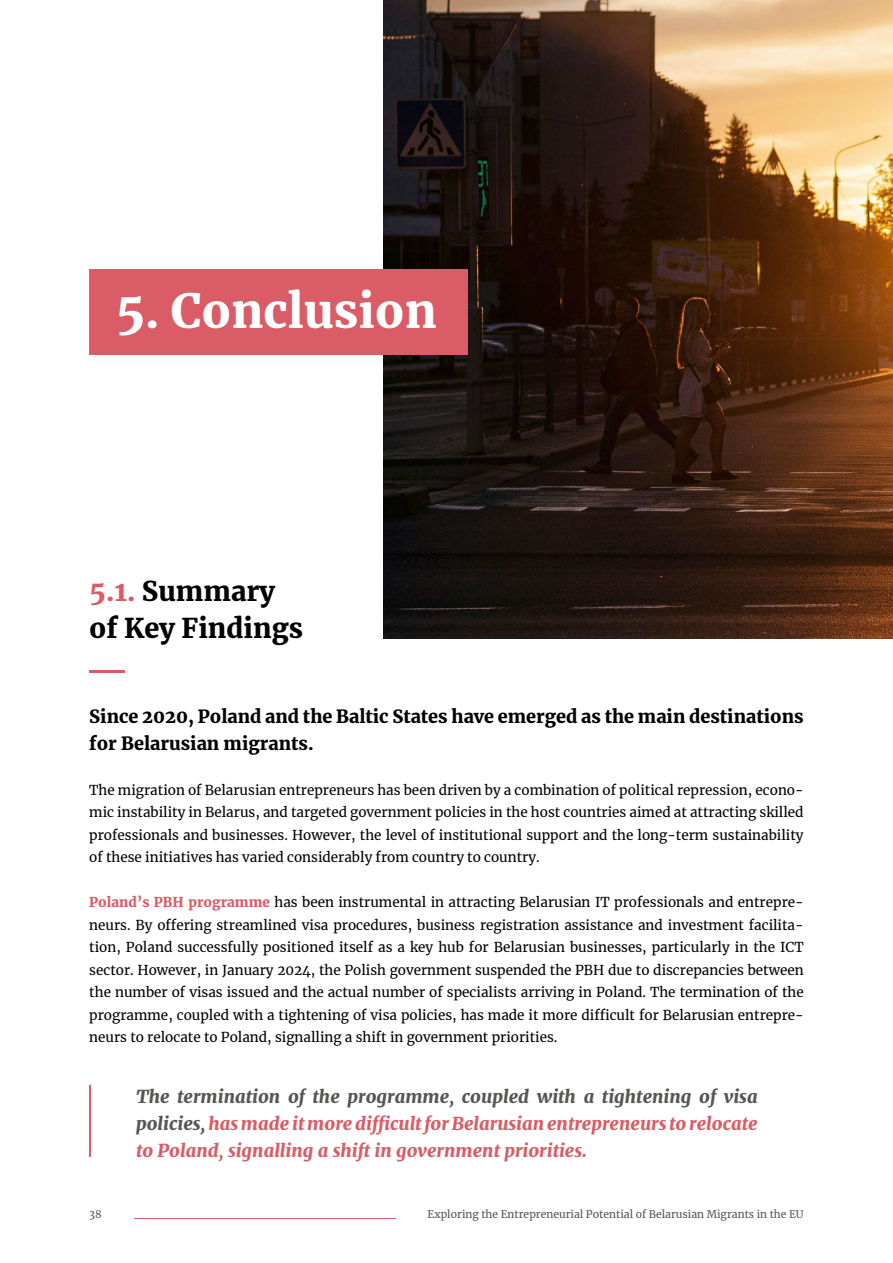
<style>
.page{position:relative;width:893px;height:1263px;background:#fff}
.page>*{position:absolute;margin:0;border:0;box-sizing:border-box;transform-origin:0 0}
.t1{font:900 46.5px "Merriweather";color:#fff}
.t2{font:900 27px/37.5px "Merriweather";color:#000}
.t3{font:italic 900 18px/27px "Merriweather";color:#d95c66;text-align:justify}
.t4{font:900 18px/27px "Merriweather";color:#000}
.t5{font:13.5px/22.5px "Merriweather";color:#000;text-align:justify}
.t6{font:10.5px "Merriweather";color:#575654}
.s1{font-size:48px}
.s2{color:#d95c66}
.s3{font-weight:900;color:#d95c66}
.s4{color:#575654}
</style>
<div class="page">
<img style="left:383px;top:0;width:510px;height:638px">
<div style="left:89px;top:270px;width:379px;height:85px;background:#d95c66"></div>
<hr style="left:89px;top:670px;width:36px;height:3px;background:#d95c66">
<hr style="left:89px;top:1085px;width:2px;height:72px;background:#d95c66">
<hr style="left:134px;top:1218px;width:261px;height:1px;background:#d95c66">
<h1 class="t1" style="left:115px;top:279px;width:323px"><span class="s1">5</span>. Conclusion</h1>
<h2 class="t2" style="left:89px;top:571px;width:215px"><span class="s2">5.1.</span> Summary of Key Findings</h2>
<h3 class="t4" style="left:89px;top:702px;width:716px">Since 2020, Poland and the Baltic States have emerged as the main destinations for Belarusian migrants.</h3>
<p class="t5" style="left:89px;top:778px;width:716px">The migration of Belarusian entrepreneurs has been driven by a combination of political repression, econo&shy;mic instability in Belarus, and targeted government policies in the host countries aimed at attracting skilled professionals and businesses. However, the level of institutional support and the long-term sustainability of these initiatives has varied considerably from country to country.</p>
<p class="t5" style="left:89px;top:891px;width:716px"><span class="s3">Poland’s PBH programme</span> has been instrumental in attracting Belarusian IT professionals and entrepre&shy;neurs. By offering streamlined visa procedures, business registration assistance and investment facilita&shy;tion, Poland successfully positioned itself as a key hub for Belarusian businesses, particularly in the ICT sector. However, in January 2024, the Polish government suspended the PBH due to discrepancies between the number of visas issued and the actual number of specialists arriving in Poland. The termination of the programme, coupled with a tightening of visa policies, has made it more difficult for Belarusian entrepre&shy;neurs to relocate to Poland, signalling a shift in government priorities.</p>
<h3 class="t3" style="left:136px;top:1082px;width:623px"><span class="s4">The termination of the programme, coupled with a tightening of visa policies,</span> has made it more difficult for Belarusian entrepreneurs to relocate to Poland, signalling a shift in government priorities.</h3>
<p class="t6" style="left:89px;top:1207px;width:14px">38</p>
<p class="t6" style="left:428px;top:1207px;width:378px">Exploring the Entrepreneurial Potential of Belarusian Migrants in the EU</p>
</div>
